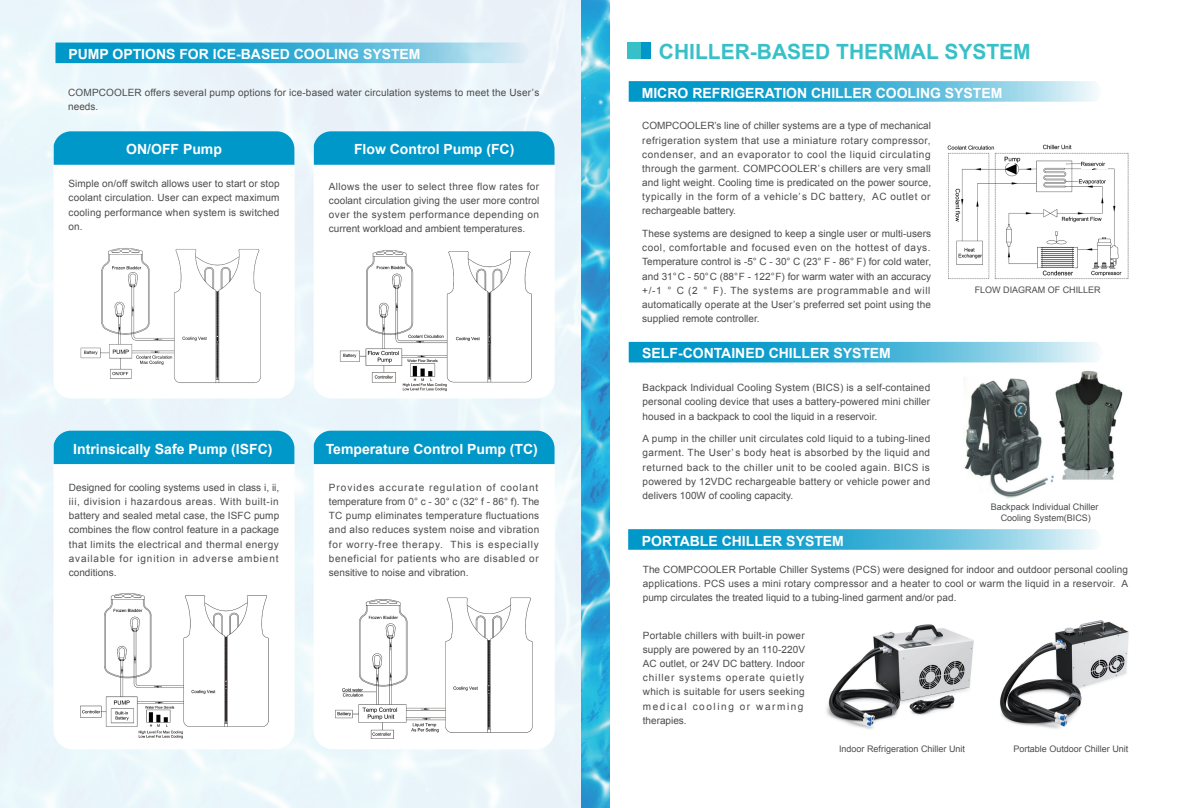
<style>
.page{position:relative;width:1191px;height:808px;background:#fff}
.page>*{position:absolute;margin:0;border:0;box-sizing:border-box;transform-origin:0 0}
.t1{font:700 21px "Arial";color:#38c0c8}
.t2{font:700 14px "Arial";color:#fff}
.t3{font:10px/14.2px "Arial";letter-spacing:.015em;color:#4b4c4d;text-align:justify}
.t4{font:9px/11.3px "Arial";color:#4b4c4d;text-align:center}
</style>
<div class="page">
<img style="left:964px;top:370px;width:159px;height:129px">
<img style="left:826px;top:624px;width:148px;height:105px">
<img style="left:1000px;top:620px;width:129px;height:109px">
<img style="left:1px;top:0;width:581px;height:808px">
<svg style="left:54px;top:132px;width:241px;height:266px"></svg>
<div style="left:314px;top:132px;width:241px;height:266px;background:#fff;border-radius:18px"></div>
<div style="left:53px;top:431px;width:242px;height:318px;background:#fff;border-radius:19px"></div>
<div style="left:314px;top:431px;width:241px;height:318px;background:#fff;border-radius:19px"></div>
<svg style="left:628px;top:81px;width:469px;height:21px;background:#4fb7d9"></svg>
<svg style="left:628px;top:342px;width:470px;height:20px;background:#4bb6d8"></svg>
<svg style="left:628px;top:529px;width:469px;height:21px;background:#4eb7d9"></svg>
<img style="left:948px;top:152px;width:181px;height:127px">
<svg style="left:55px;top:43px;width:475px;height:20px;background:#47b3d7"></svg>
<img style="left:339px;top:250px;width:193px;height:142px">
<img style="left:80px;top:593px;width:189px;height:146px">
<img style="left:335px;top:597px;width:198px;height:142px">
<img style="left:582px;top:0;width:27px;height:808px">
<img style="left:73px;top:240px;width:204px;height:150px">
<svg style="left:54px;top:131px;width:240px;height:34px;background:#079bca"></svg>
<svg style="left:314px;top:131px;width:240px;height:34px;background:#079aca"></svg>
<div style="left:54px;top:431px;width:240px;height:33px;background:#0098c9"></div>
<div style="left:314px;top:431px;width:240px;height:33px;background:#0098c9"></div>
<div style="left:627px;top:43px;width:24px;height:16px;background:#38c0c8"></div>
<div style="left:641px;top:43px;width:10px;height:16px;background:#0098c9"></div>
<img style="left:953px;top:186px;width:7px;height:37px">
<img style="left:1003px;top:155px;width:19px;height:8px">
<img style="left:1078px;top:177px;width:28px;height:7px">
<img style="left:1060px;top:215px;width:44px;height:8px">
<img style="left:1038px;top:269px;width:36px;height:8px">
<img style="left:1090px;top:269px;width:32px;height:7px">
<img style="left:1081px;top:161px;width:26px;height:7px">
<img style="left:1043px;top:144px;width:29px;height:6px">
<img style="left:947px;top:145px;width:48px;height:5px">
<h2 class="t2" style="left:68px;top:45px;width:354px">PUMP OPTIONS FOR ICE-BASED COOLING SYSTEM</h2>
<p class="t3" style="left:68px;top:85px;width:473px">COMPCOOLER offers several pump options for ice-based water circulation systems to meet the User’s needs.</p>
<h2 class="t2" style="left:126px;top:139px;width:97px">ON/OFF Pump</h2>
<p class="t3" style="left:69px;top:177px;width:213px">Simple on/off switch allows user to start or stop coolant circulation. User can expect maximum cooling performance when system is switched on.</p>
<h2 class="t2" style="left:354px;top:139px;width:162px">Flow Control Pump (FC)</h2>
<p class="t3" style="left:329px;top:179px;width:212px">Allows the user to select three flow rates for coolant circulation giving the user more control over the system performance depending on current workload and ambient temperatures.</p>
<h2 class="t2" style="left:73px;top:440px;width:201px">Intrinsically Safe Pump (ISFC)</h2>
<h2 class="t2" style="left:326px;top:440px;width:214px">Temperature Control Pump (TC)</h2>
<p class="t3" style="left:69px;top:480px;width:212px">Designed for cooling systems used in class i, ii, iii, division i hazardous areas. With built-in battery and sealed metal case, the ISFC pump combines the flow control feature in a package that limits the electrical and thermal energy available for ignition in adverse ambient conditions.</p>
<p class="t3" style="left:329px;top:480px;width:212px">Provides accurate regulation of coolant temperature from 0° c - 30° c (32° f - 86° f). The TC pump eliminates temperature fluctuations and also reduces system noise and vibration for worry-free therapy. This is especially beneficial for patients who are disabled or sensitive to noise and vibration.</p>
<h1 class="t1" style="left:659px;top:38px;width:373px">CHILLER-BASED THERMAL SYSTEM</h1>
<h2 class="t2" style="left:642px;top:84px;width:362px">MICRO REFRIGERATION CHILLER COOLING SYSTEM</h2>
<p class="t3" style="left:642px;top:119px;width:290px">COMPCOOLER’s line of chiller systems are a type of mechanical refrigeration system that use a miniature rotary compressor, condenser, and an evaporator to cool the liquid circulating through the garment. COMPCOOLER’s chillers are very small and light weight. Cooling time is predicated on the power source, typically in the form of a vehicle’s DC battery, AC outlet or rechargeable battery.</p>
<p class="t3" style="left:642px;top:227px;width:290px">These systems are designed to keep a single user or multi-users cool, comfortable and focused even on the hottest of days.<br>Temperature control is -5° C - 30° C (23° F - 86° F) for cold water, and 31°C - 50°C (88°F - 122°F) for warm water with an accuracy +/-1 ° C (2 ° F). The systems are programmable and will automatically operate at the User’s preferred set point using the supplied remote controller.</p>
<h2 class="t2" style="left:642px;top:344px;width:250px">SELF-CONTAINED CHILLER SYSTEM</h2>
<p class="t3" style="left:642px;top:381px;width:289px">Backpack Individual Cooling System (BICS) is a self-contained personal cooling device that uses a battery-powered mini chiller housed in a backpack to cool the liquid in a reservoir.</p>
<p class="t3" style="left:642px;top:432px;width:289px">A pump in the chiller unit circulates cold liquid to a tubing-lined garment. The User’ s body heat is absorbed by the liquid and returned back to the chiller unit to be cooled again. BICS is powered by 12VDC rechargeable battery or vehicle power and delivers 100W of cooling capacity.</p>
<h2 class="t2" style="left:642px;top:532px;width:203px">PORTABLE CHILLER SYSTEM</h2>
<p class="t4" style="left:974px;top:285px;width:128px">FLOW DIAGRAM OF CHILLER</p>
<p class="t4" style="left:990px;top:501px;width:109px">Backpack Individual Chiller<br>Cooling System(BICS)</p>
<p class="t3" style="left:643px;top:562px;width:487px">The COMPCOOLER Portable Chiller Systems (PCS) were designed for indoor and outdoor personal cooling applications. PCS uses a mini rotary compressor and a heater to cool or warm the liquid in a reservoir. A pump circulates the treated liquid to a tubing-lined garment and/or pad.</p>
<p class="t3" style="left:643px;top:628px;width:164px;text-align:left">Portable chillers with built-in power supply are powered by an 110-220V<br>AC outlet, or 24V DC battery. Indoor chiller systems operate quietly which is suitable for users seeking medical cooling or warming therapies.</p>
<p class="t4" style="left:839px;top:743px;width:128px">Indoor Refrigeration Chiller Unit</p>
<p class="t4" style="left:1013px;top:743px;width:117px">Portable Outdoor Chiller Unit</p>
</div>
